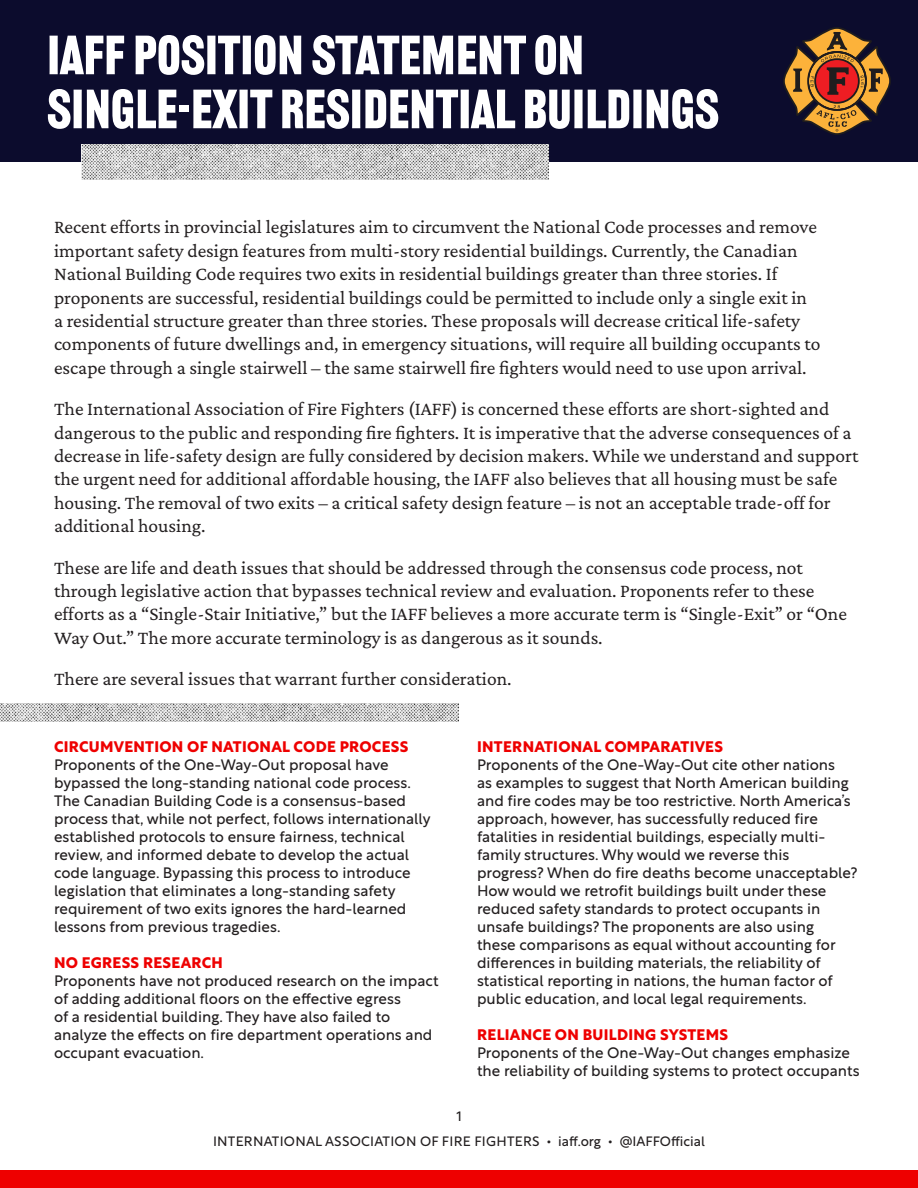
<style>
.page{position:relative;width:918px;height:1188px;background:#fff}
.page>*{position:absolute;margin:0;border:0;box-sizing:border-box;transform-origin:0 0}
.t1{font:54px/54px "Railroad Gothic ATF";color:#fff}
.body_graph{font:19.5px/23.4px "Crimson Pro";color:#231f20}
.body_graph-2{font:15px/18px "Rustica";color:#231f20}
.t2{font:700 15px "Rustica";letter-spacing:.02em;color:#e00}
.t3{font:13.5px "Rustica";letter-spacing:.02em;color:#231f20}
</style>
<div class="page">
<div style="left:0;top:0;width:918px;height:162px;background:#0c0c2d"></div>
<img style="left:81px;top:144px;width:468px;height:36px">
<svg style="left:783px;top:27px;width:108px;height:108px"></svg>
<div style="left:0;top:1170px;width:918px;height:18px;background:#e00"></div>
<img style="left:0;top:704px;width:459px;height:18px">
<h1 class="t1" style="left:47px;top:29px;width:673px">IAFF POSITION STATEMENT ON<br>SINGLE-EXIT RESIDENTIAL BUILDINGS</h1>
<p class="body_graph" style="left:54px;top:215px;width:768px">Recent efforts in provincial legislatures aim to circumvent the National Code processes and remove important safety design features from multi-story residential buildings. Currently, the Canadian National Building Code requires two exits in residential buildings greater than three stories. If proponents are successful, residential buildings could be permitted to include only a single exit in a residential structure greater than three stories. These proposals will decrease critical life-safety components of future dwellings and, in emergency situations, will require all building occupants to escape through a single stairwell – the same stairwell fire fighters would need to use upon arrival.</p>
<p class="body_graph" style="left:54px;top:397px;width:806px">The International Association of Fire Fighters (IAFF) is concerned these efforts are short-sighted and dangerous to the public and responding fire fighters. It is imperative that the adverse consequences of a decrease in life-safety design are fully considered by decision makers. While we understand and support the urgent need for additional affordable housing, the IAFF also believes that all housing must be safe housing. The removal of two exits – a critical safety design feature – is not an acceptable trade-off for additional housing.</p>
<p class="body_graph" style="left:54px;top:555px;width:794px">These are life and death issues that should be addressed through the consensus code process, not through legislative action that bypasses technical review and evaluation. Proponents refer to these efforts as a “Single-Stair Initiative,” but the IAFF believes a more accurate term is “Single-Exit” or “One Way Out.” The more accurate terminology is as dangerous as it sounds.</p>
<p class="body_graph" style="left:54px;top:667px;width:459px">There are several issues that warrant further consideration.</p>
<p class="t2" style="left:54px;top:733px;width:356px">CIRCUMVENTION OF NATIONAL CODE PROCESS</p>
<p class="body_graph-2" style="left:54px;top:754px;width:378px">Proponents of the One-Way-Out proposal have bypassed the long-standing national code process.<br>The Canadian Building Code is a consensus-based process that, while not perfect, follows internationally established protocols to ensure fairness, technical review, and informed debate to develop the actual code language. Bypassing this process to introduce legislation that eliminates a long-standing safety requirement of two exits ignores the hard-learned lessons from previous tragedies.</p>
<p class="t2" style="left:54px;top:949px;width:170px">NO EGRESS RESEARCH</p>
<p class="body_graph-2" style="left:54px;top:970px;width:386px">Proponents have not produced research on the impact of adding additional floors on the effective egress<br>of a residential building. They have also failed to analyze the effects on fire department operations and occupant evacuation.</p>
<p class="t3" style="left:456px;top:1104px;width:7px">1</p>
<p class="t2" style="left:477px;top:733px;width:247px">INTERNATIONAL COMPARATIVES</p>
<p class="body_graph-2" style="left:477px;top:754px;width:382px">Proponents of the One-Way-Out cite other nations<br>as examples to suggest that North American building and fire codes may be too restrictive. North America’s approach, however, has successfully reduced fire fatalities in residential buildings, especially multi&shy;family structures. Why would we reverse this progress? When do fire deaths become unacceptable?<br>How would we retrofit buildings built under these reduced safety standards to protect occupants in unsafe buildings? The proponents are also using<br>these comparisons as equal without accounting for differences in building materials, the reliability of statistical reporting in nations, the human factor of public education, and local legal requirements.</p>
<p class="t2" style="left:477px;top:1021px;width:252px">RELIANCE ON BUILDING SYSTEMS</p>
<p class="body_graph-2" style="left:477px;top:1042px;width:384px">Proponents of the One-Way-Out changes emphasize the reliability of building systems to protect occupants</p>
<p class="t3" style="left:213px;top:1130px;width:494px">INTERNATIONAL ASSOCIATION OF FIRE FIGHTERS • iaff.org • @IAFFOfficial</p>
</div>
